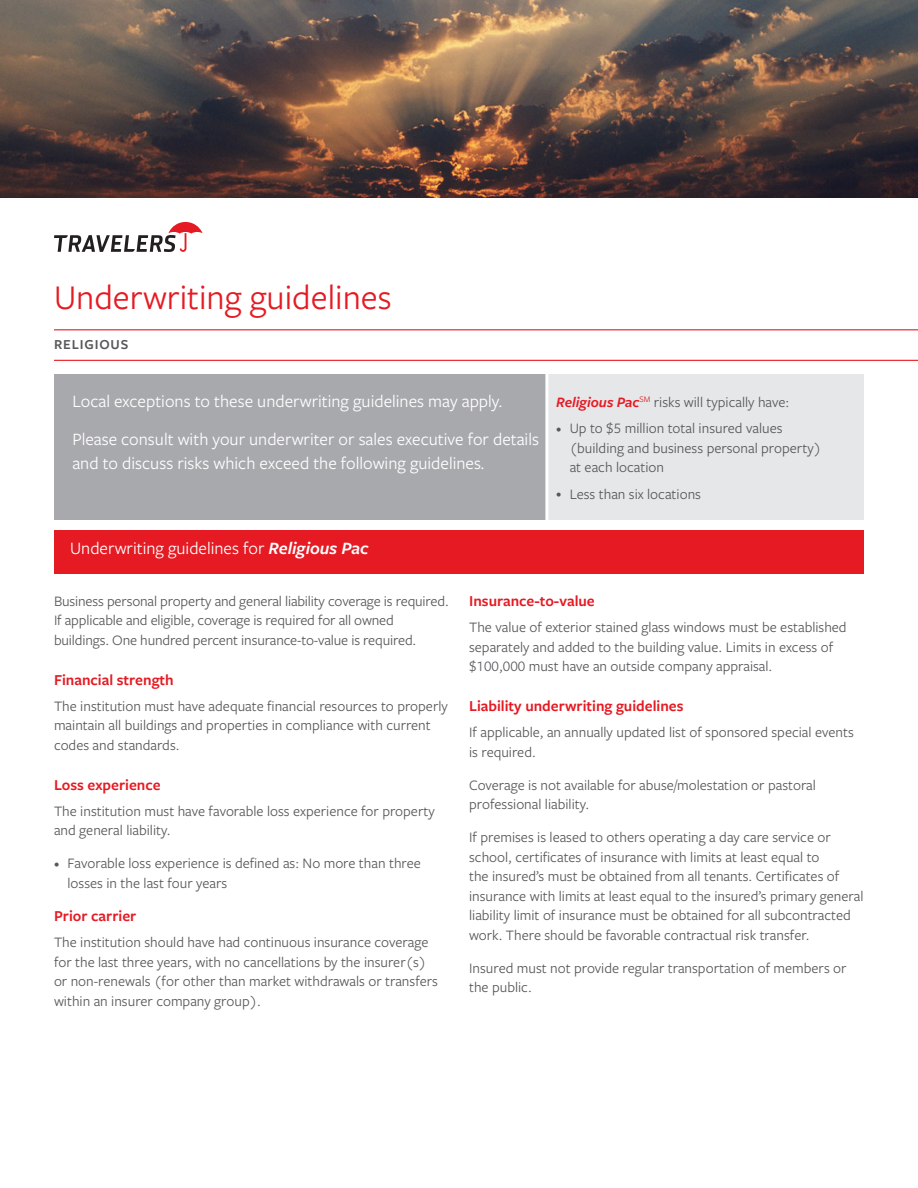
<style>
.page{position:relative;width:918px;height:1188px;background:#fff}
.page>*{position:absolute;margin:0;border:0;box-sizing:border-box;transform-origin:0 0}
.t1{font:36px "Freight Sans Pro";color:#e51a23}
.Reverse_Call_Out_Box{font:18px/24px "Freight Sans Pro";color:#fff}
.t2{font:600 15.75px "Freight Sans Pro";color:#e51a23}
.Body_copy{font:15px/19.5px "Freight Sans Pro";color:#57585a}
.Sub-title_1_line{font:600 14.25px "Freight Sans Pro";letter-spacing:.06em;color:#57585a}
.s1{font-weight:600;font-style:italic}
.s2{font-weight:600;font-style:italic;color:#e51a23}
.s3{font-size:10.5px}
</style>
<div class="page">
<div style="left:54px;top:531px;width:810px;height:43px;background:#e51a23"></div>
<div style="left:353px;top:374px;width:511px;height:145px;background:#e6e7e9"></div>
<svg style="left:54px;top:222px;width:149px;height:30px"></svg>
<hr style="left:54px;top:329px;width:864px;height:1px;background:#e51a23">
<hr style="left:54px;top:360px;width:864px;height:1px;background:#e51a23">
<img style="left:0;top:0;width:918px;height:198px">
<div style="left:54px;top:374px;width:493px;height:145px;background:#a8a9ad"></div>
<hr style="left:545px;top:368px;width:3px;height:154px;background:#fff">
<p class="t1" style="left:54px;top:274px;width:339px">Underwriting guidelines</p>
<p class="Sub-title_1_line" style="left:54px;top:335px;width:76px">RELIGIOUS</p>
<p class="Reverse_Call_Out_Box" style="left:72px;top:389px;width:431px">Local exceptions to these underwriting guidelines may apply.</p>
<p class="Reverse_Call_Out_Box" style="left:72px;top:426px;width:468px">Please consult with your underwriter or sales executive for details and to discuss risks which exceed the following guidelines.</p>
<p class="Reverse_Call_Out_Box" style="left:70px;top:536px;width:300px">Underwriting guidelines for <span class="s1">Religious Pac</span></p>
<p class="Body_copy" style="left:556px;top:392px;width:235px"><span class="s2">Religious Pac</span><sup>SM</sup> risks will typically have:</p>
<p class="Body_copy" style="left:570px;top:418px;width:253px;text-indent:-14px"><span class="s3">•</span> Up to $5 million total insured values (building and business personal property) at each location</p>
<p class="Body_copy" style="left:556px;top:483px;width:146px"><span class="s3">•</span> Less than six locations</p>
<p class="Body_copy" style="left:54px;top:591px;width:396px">Business personal property and general liability coverage is required.<br>If applicable and eligible, coverage is required for all owned buildings. One hundred percent insurance-to-value is required.</p>
<p class="t2" style="left:54px;top:669px;width:121px">Financial strength</p>
<p class="Body_copy" style="left:54px;top:696px;width:395px">The institution must have adequate financial resources to properly maintain all buildings and properties in compliance with current codes and standards.</p>
<p class="t2" style="left:54px;top:774px;width:108px">Loss experience</p>
<p class="Body_copy" style="left:54px;top:801px;width:382px">The institution must have favorable loss experience for property and general liability.</p>
<p class="Body_copy" style="left:68px;top:853px;width:355px;text-indent:-14px"><span class="s3">•</span> Favorable loss experience is defined as: No more than three losses in the last four years</p>
<p class="t2" style="left:54px;top:905px;width:84px">Prior carrier</p>
<p class="Body_copy" style="left:54px;top:932px;width:386px">The institution should have had continuous insurance coverage for the last three years, with no cancellations by the insurer(s) or non-renewals (for other than market withdrawals or transfers within an insurer company group).</p>
<p class="t2" style="left:469px;top:590px;width:127px">Insurance-to-value</p>
<p class="Body_copy" style="left:469px;top:617px;width:379px">The value of exterior stained glass windows must be established separately and added to the building value. Limits in excess of $100,000 must have an outside company appraisal.</p>
<p class="t2" style="left:469px;top:695px;width:216px">Liability underwriting guidelines</p>
<p class="Body_copy" style="left:469px;top:722px;width:386px">If applicable, an annually updated list of sponsored special events is required.</p>
<p class="Body_copy" style="left:469px;top:774px;width:348px">Coverage is not available for abuse/molestation or pastoral professional liability.</p>
<p class="Body_copy" style="left:469px;top:827px;width:396px">If premises is leased to others operating a day care service or school, certificates of insurance with limits at least equal to<br>the insured’s must be obtained from all tenants. Certificates of insurance with limits at least equal to the insured’s primary general liability limit of insurance must be obtained for all subcontracted work. There should be favorable contractual risk transfer.</p>
<p class="Body_copy" style="left:469px;top:957px;width:379px">Insured must not provide regular transportation of members or the public.</p>
</div>
